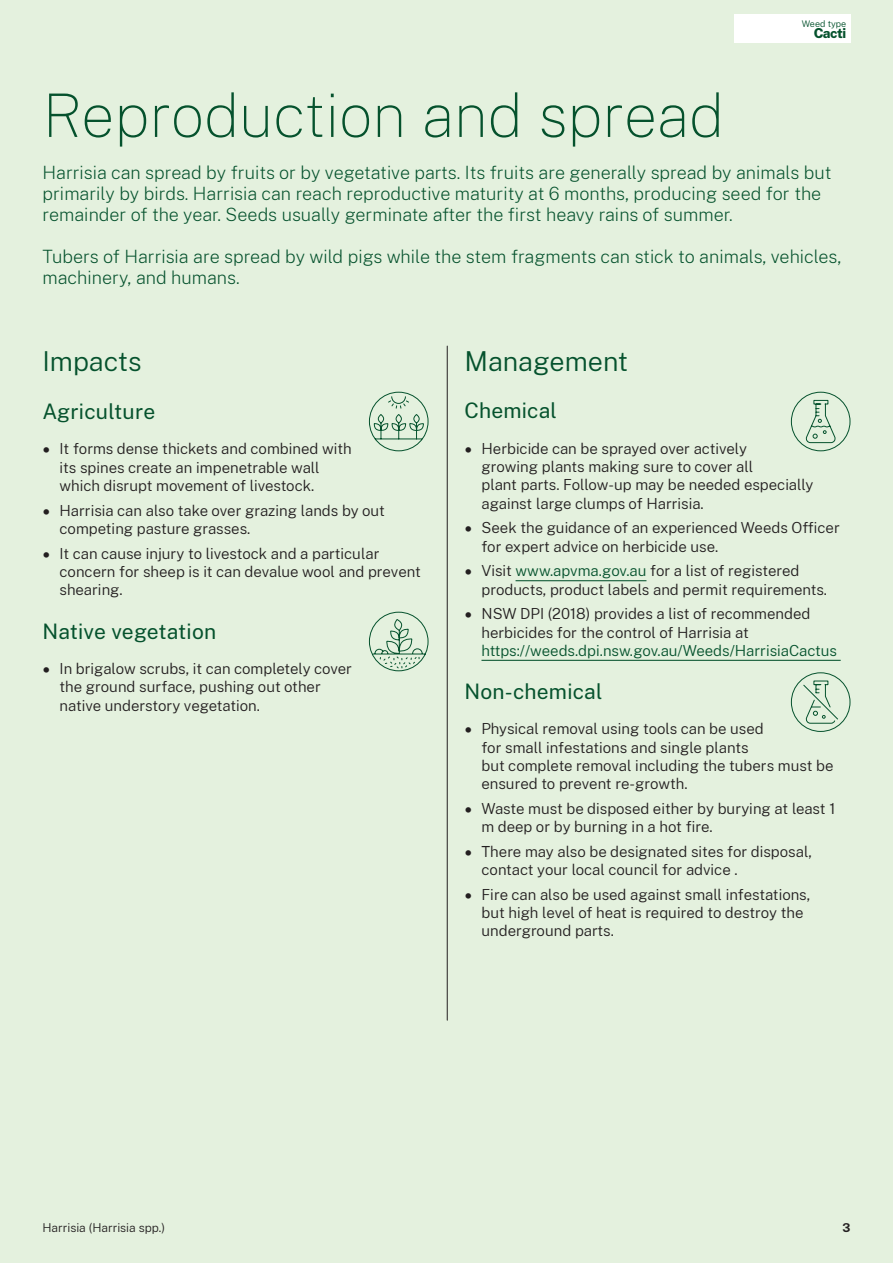
<style>
.page{position:relative;width:893px;height:1263px;background:#e4f1de}
.page>*{position:absolute;margin:0;border:0;box-sizing:border-box;transform-origin:0 0}
.H1{font:100 60px "Public Sans";color:#05522d}
.H2{font:300 27px "Public Sans";color:#05522d}
.H3{font:21px "Public Sans";letter-spacing:.01em;color:#05522d}
.Intro{font:200 18px/21px "Public Sans";color:#05522d}
.t1{font:300 15px/18.3px "Public Sans";color:#231f20}
.Body{font:800 13.5px "Public Sans";letter-spacing:-.035em;color:#05522d}
.t2{font:300 12px "Public Sans";color:#231f20}
.t3{font:700 12px "Public Sans";color:#231f20}
.Small_Print{font:300 9px "Public Sans";color:#05522d}
.s1{font-family:"Nunito Sans"}
.s2{color:#05522d}
</style>
<div class="page">
<hr style="left:447px;top:346px;width:1px;height:674px;background:#231f20">
<svg style="left:368px;top:391px;width:61px;height:61px"></svg>
<svg style="left:368px;top:611px;width:61px;height:61px"></svg>
<hr style="left:516px;top:580px;width:130px;height:1px;background:#05522d">
<hr style="left:481px;top:660px;width:360px;height:1px;background:#05522d">
<svg style="left:790px;top:391px;width:61px;height:61px"></svg>
<svg style="left:790px;top:672px;width:61px;height:60px"></svg>
<div style="left:733px;top:14px;width:117px;height:29px;background:#fff"></div>
<p class="Small_Print" style="left:802px;top:17px;width:46px">Weed type</p>
<p class="Body" style="left:814px;top:23px;width:34px">Cacti</p>
<h1 class="H1" style="left:43px;top:75px;width:683px">Reproduction and spread</h1>
<p class="Intro" style="left:43px;top:161px;width:790px">Harrisia can spread by fruits or by vegetative parts. Its fruits are generally spread by animals but primarily by birds. Harrisia can reach reproductive maturity at 6 months, producing seed for the remainder of the year. Seeds usually germinate after the first heavy rains of summer.</p>
<p class="Intro" style="left:43px;top:246px;width:800px">Tubers of Harrisia are spread by wild pigs while the stem fragments can stick to animals, vehicles, machinery, and humans.</p>
<h2 class="H2" style="left:43px;top:342px;width:100px">Impacts</h2>
<h3 class="H3" style="left:43px;top:397px;width:114px">Agriculture</h3>
<p class="t1" style="left:60px;top:439px;width:294px;text-indent:-17px"><span class="s1">•</span> It forms dense thickets and combined with its spines create an impenetrable wall which disrupt movement of livestock.</p>
<p class="t1" style="left:60px;top:500px;width:327px;text-indent:-17px"><span class="s1">•</span> Harrisia can also take over grazing lands by out competing pasture grasses.</p>
<p class="t1" style="left:60px;top:543px;width:363px;text-indent:-17px"><span class="s1">•</span> It can cause injury to livestock and a particular concern for sheep is it can devalue wool and prevent shearing.</p>
<h3 class="H3" style="left:43px;top:616px;width:175px">Native vegetation</h3>
<p class="t1" style="left:60px;top:659px;width:294px;text-indent:-17px"><span class="s1">•</span> In brigalow scrubs, it can completely cover the ground surface, pushing out other native understory vegetation.</p>
<h2 class="H2" style="left:464px;top:342px;width:165px">Management</h2>
<h3 class="H3" style="left:464px;top:396px;width:94px">Chemical</h3>
<p class="t1" style="left:481px;top:438px;width:333px;text-indent:-17px"><span class="s1">•</span> Herbicide can be sprayed over actively<br>growing plants making sure to cover all<br>plant parts. Follow-up may be needed especially against large clumps of Harrisia.</p>
<p class="t1" style="left:481px;top:518px;width:360px;text-indent:-17px"><span class="s1">•</span> Seek the guidance of an experienced Weeds Officer for expert advice on herbicide use.</p>
<p class="t1" style="left:481px;top:561px;width:347px;text-indent:-17px"><span class="s1">•</span> Visit <span class="s2">www.apvma.gov.au</span> for a list of registered products, product labels and permit requirements.</p>
<p class="t1" style="left:481px;top:604px;width:357px;text-indent:-17px"><span class="s1">•</span> NSW DPI (2018) provides a list of recommended herbicides for the control of Harrisia at <span class="s2">https://weeds.dpi.nsw.gov.au/Weeds/HarrisiaCactus</span></p>
<h3 class="H3" style="left:464px;top:677px;width:139px">Non-chemical</h3>
<p class="t1" style="left:481px;top:719px;width:353px;text-indent:-17px"><span class="s1">•</span> Physical removal using tools can be used<br>for small infestations and single plants<br>but complete removal including the tubers must be ensured to prevent re-growth.</p>
<p class="t1" style="left:481px;top:799px;width:355px;text-indent:-17px"><span class="s1">•</span> Waste must be disposed either by burying at least 1 m deep or by burning in a hot fire.</p>
<p class="t1" style="left:481px;top:841px;width:332px;text-indent:-17px"><span class="s1">•</span> There may also be designated sites for disposal, contact your local council for advice .</p>
<p class="t1" style="left:481px;top:884px;width:330px;text-indent:-17px"><span class="s1">•</span> Fire can also be used against small infestations, but high level of heat is required to destroy the underground parts.</p>
<p class="t2" style="left:43px;top:1219px;width:124px">Harrisia (Harrisia spp.)</p>
<p class="t3" style="left:842px;top:1219px;width:9px">3</p>
</div>
